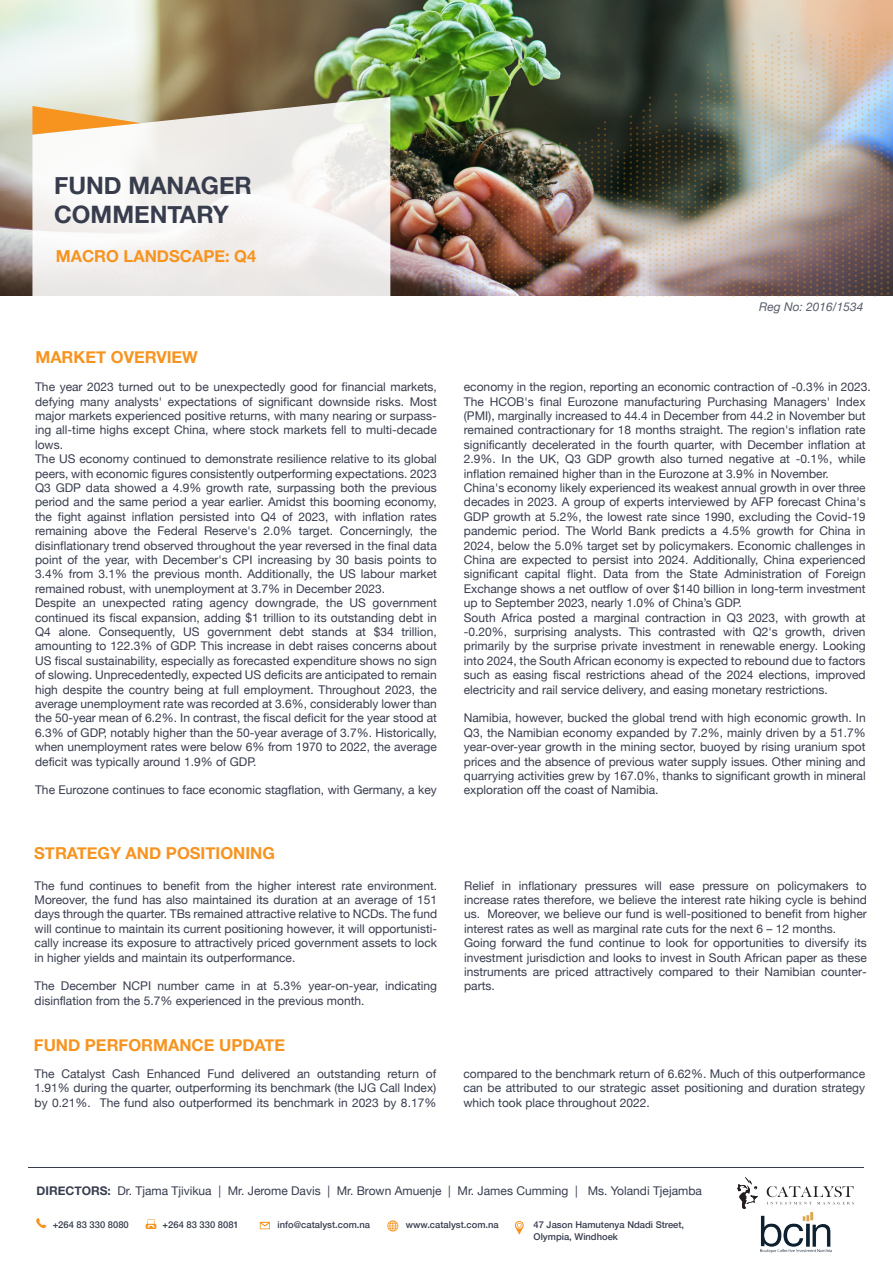
<style>
.page{position:relative;width:893px;height:1263px;background:#fff}
.page>*{position:absolute;margin:0;border:0;box-sizing:border-box;transform-origin:0 0}
.t1{font:700 24px/28.8px "Helvetica Neue";color:#383d4e}
.t2{font:700 16.5px "Helvetica Neue";color:#f79420}
.t3{font:12px/14.4px "Helvetica Neue";color:#383d4e;text-align:justify}
.t4{font:italic 12px "Helvetica Neue";color:#383d4e}
.t5{font:500 9.45px/11.2px "Helvetica Neue";color:#383d4e}
.s1{font-weight:700}
</style>
<div class="page">
<img style="left:0;top:0;width:893px;height:295px">
<img style="left:443px;top:31px;width:446px;height:266px">
<svg style="left:32px;top:97px;width:358px;height:199px;fill:#f0edea"></svg>
<svg style="left:32px;top:106px;width:109px;height:29px"></svg>
<svg style="left:260px;top:1222px;width:10px;height:7px"></svg>
<svg style="left:36px;top:1218px;width:10px;height:10px"></svg>
<svg style="left:146px;top:1219px;width:10px;height:10px"></svg>
<svg style="left:514px;top:1220px;width:10px;height:15px"></svg>
<svg style="left:387px;top:1220px;width:11px;height:12px"></svg>
<hr style="left:29px;top:1167px;width:835px;height:1px;background:#383d4e">
<img style="left:760px;top:1212px;width:72px;height:41px">
<svg style="left:767px;top:1186px;width:87px;height:18px"></svg>
<svg style="left:737px;top:1177px;width:21px;height:32px"></svg>
<h1 class="t1" style="left:54px;top:171px;width:199px">FUND MANAGER<br>COMMENTARY</h1>
<h2 class="t2" style="left:56px;top:243px;width:202px">MACRO LANDSCAPE: Q4</h2>
<h2 class="t2" style="left:35px;top:344px;width:164px">MARKET OVERVIEW</h2>
<p class="t3" style="left:35px;top:380px;width:403px;text-align:left">The year 2023 turned out to be unexpectedly good for financial markets, defying many analysts' expectations of significant downside risks. Most major markets experienced positive returns, with many nearing or surpass&shy;ing all-time highs except China, where stock markets fell to multi-decade lows.<br>The US economy continued to demonstrate resilience relative to its global peers, with economic figures consistently outperforming expectations. 2023<br>Q3 GDP data showed a 4.9% growth rate, surpassing both the previous period and the same period a year earlier. Amidst this booming economy, the fight against inflation persisted into Q4 of 2023, with inflation rates remaining above the Federal Reserve's 2.0% target. Concerningly, the disinflationary trend observed throughout the year reversed in the final data point of the year, with December's CPI increasing by 30 basis points to 3.4% from 3.1% the previous month. Additionally, the US labour market remained robust, with unemployment at 3.7% in December 2023.<br>Despite an unexpected rating agency downgrade, the US government continued its fiscal expansion, adding $1 trillion to its outstanding debt in Q4 alone. Consequently, US government debt stands at $34 trillion, amounting to 122.3% of GDP. This increase in debt raises concerns about US fiscal sustainability, especially as forecasted expenditure shows no sign of slowing. Unprecedentedly, expected US deficits are anticipated to remain high despite the country being at full employment. Throughout 2023, the average unemployment rate was recorded at 3.6%, considerably lower than the 50-year mean of 6.2%. In contrast, the fiscal deficit for the year stood at 6.3% of GDP, notably higher than the 50-year average of 3.7%. Historically, when unemployment rates were below 6% from 1970 to 2022, the average deficit was typically around 1.9% of GDP.</p>
<p class="t3" style="left:35px;top:784px;width:403px">The Eurozone continues to face economic stagflation, with Germany, a key</p>
<h2 class="t2" style="left:34px;top:840px;width:242px">STRATEGY AND POSITIONING</h2>
<p class="t3" style="left:35px;top:879px;width:404px">The fund continues to benefit from the higher interest rate environment.<br>Moreover, the fund has also maintained its duration at an average of 151 days through the quarter. TBs remained attractive relative to NCDs. The fund will continue to maintain its current positioning however, it will opportunisti&shy;cally increase its exposure to attractively priced government assets to lock in higher yields and maintain its outperformance.</p>
<p class="t3" style="left:35px;top:980px;width:404px">The December NCPI number came in at 5.3% year-on-year, indicating disinflation from the 5.7% experienced in the previous month.</p>
<h2 class="t2" style="left:34px;top:1032px;width:253px">FUND PERFORMANCE UPDATE</h2>
<p class="t4" style="left:759px;top:298px;width:106px">Reg No: 2016/1534</p>
<p class="t3" style="left:464px;top:380px;width:409px;text-align:left">economy in the region, reporting an economic contraction of -0.3% in 2023.<br>The HCOB's final Eurozone manufacturing Purchasing Managers' Index (PMI), marginally increased to 44.4 in December from 44.2 in November but remained contractionary for 18 months straight. The region's inflation rate significantly decelerated in the fourth quarter, with December inflation at 2.9%. In the UK, Q3 GDP growth also turned negative at -0.1%, while inflation remained higher than in the Eurozone at 3.9% in November.<br>China's economy likely experienced its weakest annual growth in over three decades in 2023. A group of experts interviewed by AFP forecast China's GDP growth at 5.2%, the lowest rate since 1990, excluding the Covid-19 pandemic period. The World Bank predicts a 4.5% growth for China in 2024, below the 5.0% target set by policymakers. Economic challenges in China are expected to persist into 2024. Additionally, China experienced significant capital flight. Data from the State Administration of Foreign Exchange shows a net outflow of over $140 billion in long-term investment up to September 2023, nearly 1.0% of China’s GDP.<br>South Africa posted a marginal contraction in Q3 2023, with growth at -0.20%, surprising analysts. This contrasted with Q2's growth, driven primarily by the surprise private investment in renewable energy. Looking into 2024, the South African economy is expected to rebound due to factors such as easing fiscal restrictions ahead of the 2024 elections, improved electricity and rail service delivery, and easing monetary restrictions.</p>
<p class="t3" style="left:464px;top:712px;width:403px">Namibia, however, bucked the global trend with high economic growth. In Q3, the Namibian economy expanded by 7.2%, mainly driven by a 51.7% year-over-year growth in the mining sector, buoyed by rising uranium spot prices and the absence of previous water supply issues. Other mining and quarrying activities grew by 167.0%, thanks to significant growth in mineral exploration off the coast of Namibia.</p>
<p class="t3" style="left:464px;top:879px;width:404px;text-align:left">Relief in inflationary pressures will ease pressure on policymakers to increase rates therefore, we believe the interest rate hiking cycle is behind us. Moreover, we believe our fund is well-positioned to benefit from higher interest rates as well as marginal rate cuts for the next 6 – 12 months.<br>Going forward the fund continue to look for opportunities to diversify its investment jurisdiction and looks to invest in South African paper as these instruments are priced attractively compared to their Namibian counter&shy;parts.</p>
<p class="t3" style="left:35px;top:1067px;width:403px">The Catalyst Cash Enhanced Fund delivered an outstanding return of 1.91% during the quarter, outperforming its benchmark (the IJG Call Index) by 0.21%. The fund also outperformed its benchmark in 2023 by 8.17%</p>
<p class="t3" style="left:463px;top:1067px;width:403px">compared to the benchmark return of 6.62%. Much of this outperformance can be attributed to our strategic asset positioning and duration strategy which took place throughout 2022.</p>
<p class="t3" style="left:37px;top:1184px;width:667px"><span class="s1">DIRECTORS:</span> Dr. Tjama Tjivikua | Mr. Jerome Davis | Mr. Brown Amuenje | Mr. James Cumming | Ms. Yolandi Tjejamba</p>
<p class="t5" style="left:53px;top:1218px;width:78px">+264 83 330 8080</p>
<p class="t5" style="left:163px;top:1218px;width:78px">+264 83 330 8081</p>
<p class="t5" style="left:278px;top:1218px;width:94px">info@catalyst.com.na</p>
<p class="t5" style="left:534px;top:1218px;width:152px">47 Jason Hamutenya Ndadi Street,<br>Olympia, Windhoek</p>
<p class="t5" style="left:406px;top:1218px;width:94px">www.catalyst.com.na</p>
</div>
